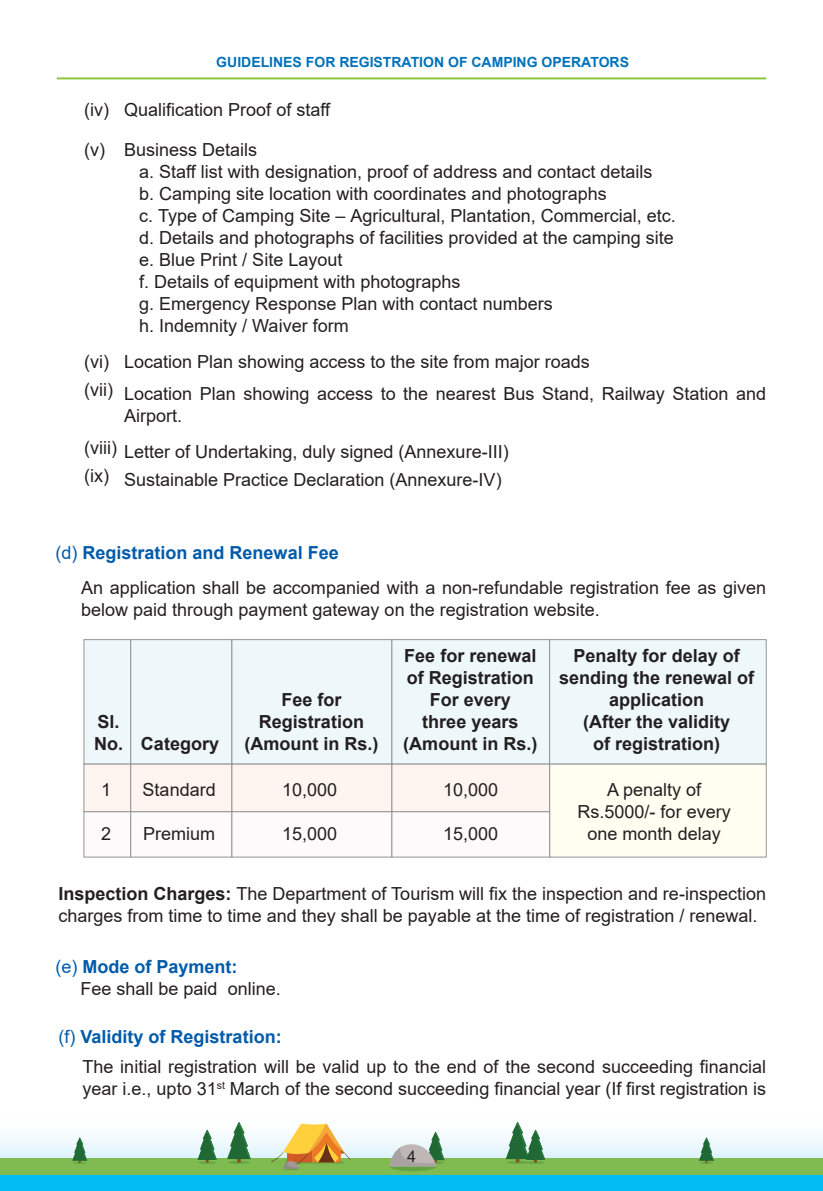
<style>
.page{position:relative;width:823px;height:1191px;background:#fff}
.page>*{position:absolute;margin:0;border:0;box-sizing:border-box;transform-origin:0 0}
.t1{font:18px/22px "Arial";color:#231f20}
.t2{font:700 18px/22px "Arial";color:#231f20;text-align:center}
.t3{font:700 18px "Arial";color:#005baa}
.t4{font:16px "Arial";color:#231f20}
.t5{font:700 14px "Arial";color:#0072bc}
.s1{font-weight:400}
.s2{font-weight:700}
.s3{color:#005baa}
.s4{font-weight:700;color:#005baa}
</style>
<div class="page">
<hr style="left:57px;top:77px;width:708px;height:2px;background:#8dc63f">
<div style="left:83px;top:639px;width:48px;height:125px;background:#eef8fa;border:1px solid #939598"></div>
<div style="left:130px;top:639px;width:102px;height:125px;background:#eef8fa;border:1px solid #939598"></div>
<div style="left:231px;top:639px;width:161px;height:125px;background:#eef8fa;border:1px solid #939598"></div>
<div style="left:391px;top:639px;width:159px;height:125px;background:#eef8fa;border:1px solid #939598"></div>
<div style="left:549px;top:639px;width:217px;height:125px;background:#eef8fa;border:1px solid #939598"></div>
<div style="left:83px;top:763px;width:48px;height:49px;background:#fff5f0;border:1px solid #939598"></div>
<div style="left:130px;top:763px;width:102px;height:49px;background:#fff5f0;border:1px solid #939598"></div>
<div style="left:231px;top:763px;width:161px;height:49px;background:#fff5f0;border:1px solid #939598"></div>
<div style="left:391px;top:763px;width:159px;height:49px;background:#fff5f0;border:1px solid #939598"></div>
<div style="left:549px;top:763px;width:217px;height:94px;background:#fffef1;border:1px solid #939598"></div>
<div style="left:83px;top:811px;width:48px;height:46px;background:#fef9fb;border:1px solid #939598"></div>
<div style="left:130px;top:811px;width:102px;height:46px;background:#fef9fb;border:1px solid #939598"></div>
<div style="left:231px;top:811px;width:161px;height:46px;background:#fef9fb;border:1px solid #939598"></div>
<div style="left:391px;top:811px;width:159px;height:46px;background:#fef9fb;border:1px solid #939598"></div>
<svg style="left:0;top:1137px;width:822px;height:21px"></svg>
<div style="left:0;top:1173px;width:822px;height:18px;background:#00bcf2"></div>
<div style="left:0;top:1158px;width:822px;height:17px;background:#7fbb51"></div>
<hr style="left:228px;top:1161px;width:22px;height:2px;background:#63a343;border-radius:50%">
<svg style="left:227px;top:1122px;width:23px;height:40px"></svg>
<svg style="left:197px;top:1129px;width:20px;height:34px"></svg>
<svg style="left:505px;top:1122px;width:40px;height:41px"></svg>
<svg style="left:72px;top:1137px;width:15px;height:26px"></svg>
<svg style="left:698px;top:1137px;width:15px;height:26px"></svg>
<hr style="left:283px;top:1167px;width:16px;height:3px;background:#63a343;border-radius:50%">
<svg style="left:271px;top:1123px;width:78px;height:45px"></svg>
<svg style="left:389px;top:1161px;width:47px;height:10px"></svg>
<svg style="left:389px;top:1131px;width:55px;height:35px"></svg>
<p class="t5" style="left:216px;top:52px;width:414px">GUIDELINES FOR REGISTRATION OF CAMPING OPERATORS</p>
<p class="t1" style="left:124px;top:99px;width:207px">Qualification Proof of staff</p>
<p class="t1" style="left:139px;top:139px;width:538px;text-indent:-15px">Business Details<br>a. Staff list with designation, proof of address and contact details<br>b. Camping site location with coordinates and photographs<br>c. Type of Camping Site – Agricultural, Plantation, Commercial, etc. d. Details and photographs of facilities provided at the camping site e. Blue Print / Site Layout<br>f. Details of equipment with photographs<br>g. Emergency Response Plan with contact numbers<br>h. Indemnity / Waiver form</p>
<p class="t1" style="left:124px;top:346px;width:643px;line-height:32px">Location Plan showing access to the site from major roads<br>Location Plan showing access to the nearest Bus Stand, Railway Station and</p>
<p class="t1" style="left:124px;top:398px;width:386px;line-height:36px">Airport.<br>Letter of Undertaking, duly signed (Annexure-III)</p>
<p class="t1" style="left:124px;top:469px;width:379px">Sustainable Practice Declaration (Annexure-IV)</p>
<p class="t1" style="left:84px;top:99px;width:26px">(iv)</p>
<p class="t1" style="left:84px;top:139px;width:22px">(v)</p>
<p class="t1" style="left:84px;top:348px;width:30px;line-height:28px">(vi) (vii)</p>
<p class="t1" style="left:84px;top:434px;width:34px;line-height:28px">(viii) (ix)</p>
<p class="t3" style="left:55px;top:539px;width:285px"><span class="s1">(d)</span> Registration and Renewal Fee</p>
<p class="t1" style="left:81px;top:576px;width:686px">An application shall be accompanied with a non-refundable registration fee as given below paid through payment gateway on the registration website.</p>
<p class="t2" style="left:94px;top:710px;width:126px;line-height:22.6px;text-align:left">Sl.<br>No. Category</p>
<p class="t1" style="left:101px;top:778px;width:12px">1</p>
<p class="t1" style="left:101px;top:822px;width:12px">2</p>
<p class="t1" style="left:142px;top:778px;width:75px">Standard</p>
<p class="t1" style="left:143px;top:822px;width:73px">Premium</p>
<p class="t2" style="left:244px;top:689px;width:135px">Fee for<br>Registration (Amount in Rs.)</p>
<p class="t1" style="left:282px;top:778px;width:57px">10,000</p>
<p class="t1" style="left:282px;top:822px;width:57px">15,000</p>
<p class="t2" style="left:403px;top:645px;width:135px">Fee for renewal of Registration<br>For every<br>three years (Amount in Rs.)</p>
<p class="t2" style="left:558px;top:645px;width:197px">Penalty for delay of sending the renewal of application<br>(After the validity<br>of registration)</p>
<p class="t1" style="left:443px;top:778px;width:57px">10,000</p>
<p class="t1" style="left:443px;top:822px;width:57px">15,000</p>
<p class="t1" style="left:577px;top:778px;width:155px;text-align:center">A penalty of<br>Rs.5000/- for every one month delay</p>
<p class="t1" style="left:58px;top:882px;width:708px"><span class="s2">Inspection Charges:</span> The Department of Tourism will fix the inspection and re-inspection charges from time to time and they shall be payable at the time of registration / renewal.</p>
<p class="t1" style="left:80px;top:955px;width:202px;text-indent:-25px"><span class="s3">(e)</span> <span class="s4">Mode of Payment:<br></span>Fee shall be paid online.</p>
<p class="t3" style="left:58px;top:1023px;width:225px"><span class="s1">(f)</span> Validity of Registration:</p>
<p class="t1" style="left:82px;top:1055px;width:684px">The initial registration will be valid up to the end of the second succeeding financial year i.e., upto 31<sup>st</sup> March of the second succeeding financial year (If first registration is</p>
<p class="t4" style="left:407px;top:1145px;width:10px">4</p>
</div>
